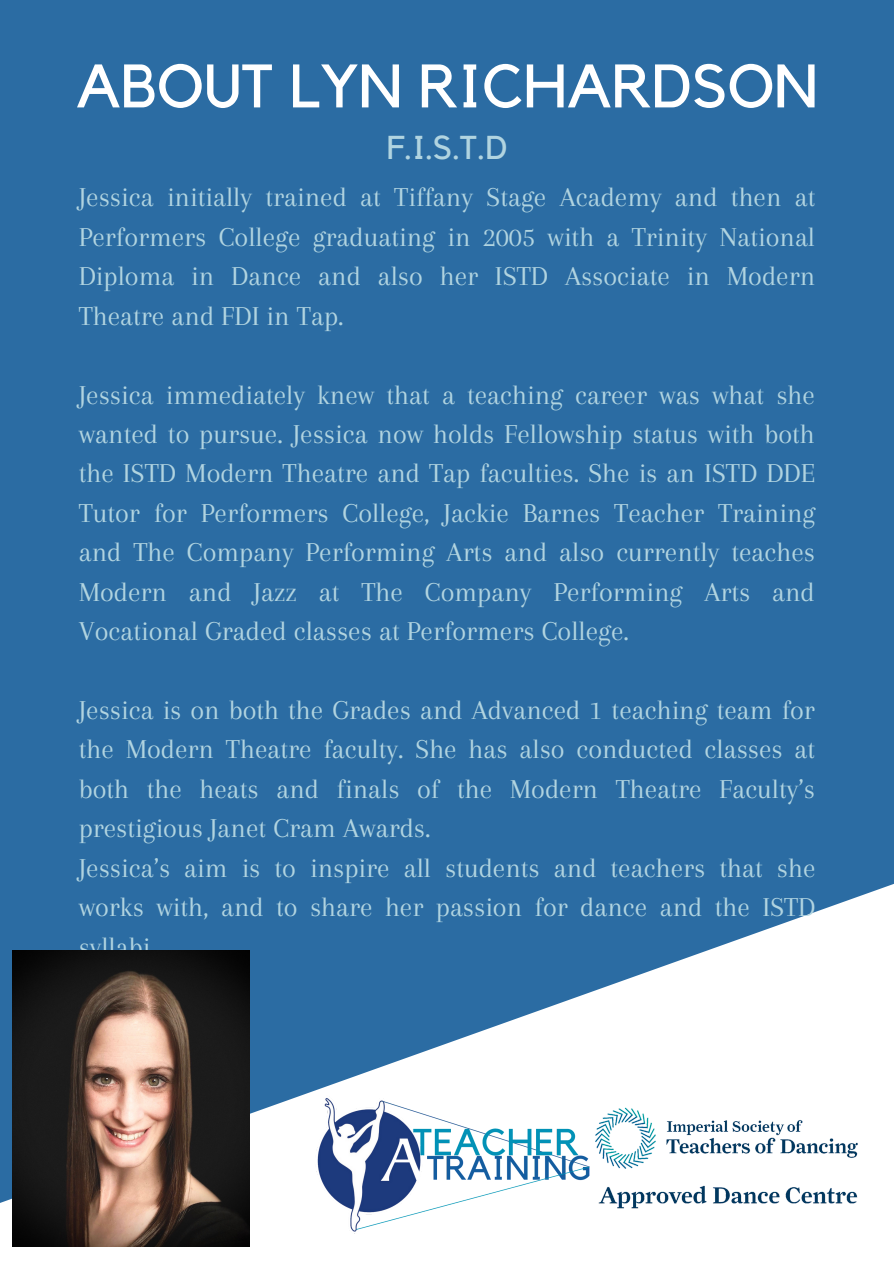
<style>
.page{position:relative;width:894px;height:1264px;background:#fff}
.page>*{position:absolute;margin:0;border:0;box-sizing:border-box;transform-origin:0 0}
.t1{font:60.6px "Kollektif";color:#fff}
.t2{font:33px "Kollektif";color:#b1d4e0}
.t3{font:28.35px/39.5px "Arapey";color:#b1d4e0;text-align:justify}
</style>
<div class="page">
<div style="left:0;top:0;width:893px;height:1263px;background:#2b6ca3"></div>
<svg style="left:0;top:884px;width:893px;height:379px"></svg>
<img style="left:249px;top:1020px;width:644px;height:243px">
<img style="left:12px;top:950px;width:237px;height:296px">
<p class="t1" style="left:76px;top:58px;width:743px">ABOUT LYN RICHARDSON</p>
<p class="t2" style="left:386px;top:132px;width:122px">F.I.S.T.D</p>
<p class="t3" style="left:79px;top:178px;width:738px">Jessica initially trained at Tiffany Stage Academy and then at Performers College graduating in 2005 with a Trinity National Diploma in Dance and also her ISTD Associate in Modern Theatre and FDI in Tap.</p>
<p class="t3" style="left:79px;top:375px;width:738px">Jessica immediately knew that a teaching career was what she wanted to pursue. Jessica now holds Fellowship status with both the ISTD Modern Theatre and Tap faculties. She is an ISTD DDE Tutor for Performers College, Jackie Barnes Teacher Training and The Company Performing Arts and also currently teaches Modern and Jazz at The Company Performing Arts and Vocational Graded classes at Performers College.</p>
<p class="t3" style="left:79px;top:690px;width:738px">Jessica is on both the Grades and Advanced 1 teaching team for the Modern Theatre faculty. She has also conducted classes at both the heats and finals of the Modern Theatre Faculty’s prestigious Janet Cram Awards.</p>
<p class="t3" style="left:79px;top:848px;width:738px">Jessica’s aim is to inspire all students and teachers that she works with, and to share her passion for dance and the ISTD syllabi.</p>
</div>
